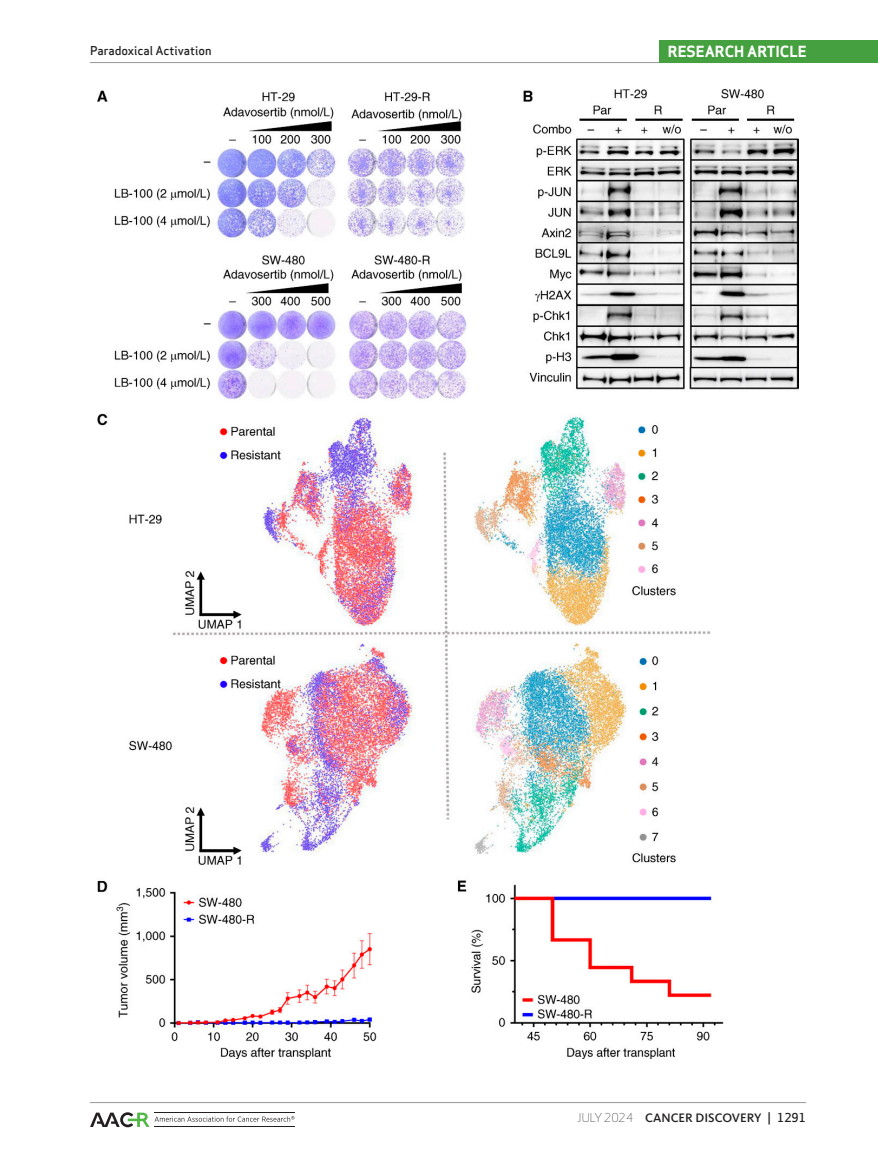
<style>
.page{position:relative;width:878px;height:1175px;background:#fff}
.page>*{position:absolute;margin:0;border:0;box-sizing:border-box;transform-origin:0 0}
.t1{font:700 15px "Apex Sans";color:#fff}
.t2{font:500 12.75px "Kievit OT";color:#231f20}
.t3{font:500 12px "Apex Sans";color:#231f20}
.s1{font-family:"Apex Sans";font-weight:300;font-size:12px}
.s2{font-family:"Apex Sans";font-size:12px}
</style>
<div class="page">
<hr style="left:90px;top:62px;width:657px;height:1px;background:#949698">
<div style="left:658px;top:40px;width:220px;height:23px;background:#45a13f"></div>
<hr style="left:90px;top:1102px;width:716px;height:1px;background:#949698">
<svg style="left:90px;top:1112px;width:204px;height:15px"></svg>
<img style="left:98px;top:89px;width:700px;height:969px">
<p class="t3" style="left:90px;top:40px;width:123px">Paradoxical Activation</p>
<p class="t1" style="left:668px;top:42px;width:140px">RESEARCH ARTICLE</p>
<p class="t2" style="left:577px;top:1109px;width:230px"><span class="s1">JULY 2024</span> CANCER DISCOVERY <span class="s2">| 1291</span></p>
</div>
